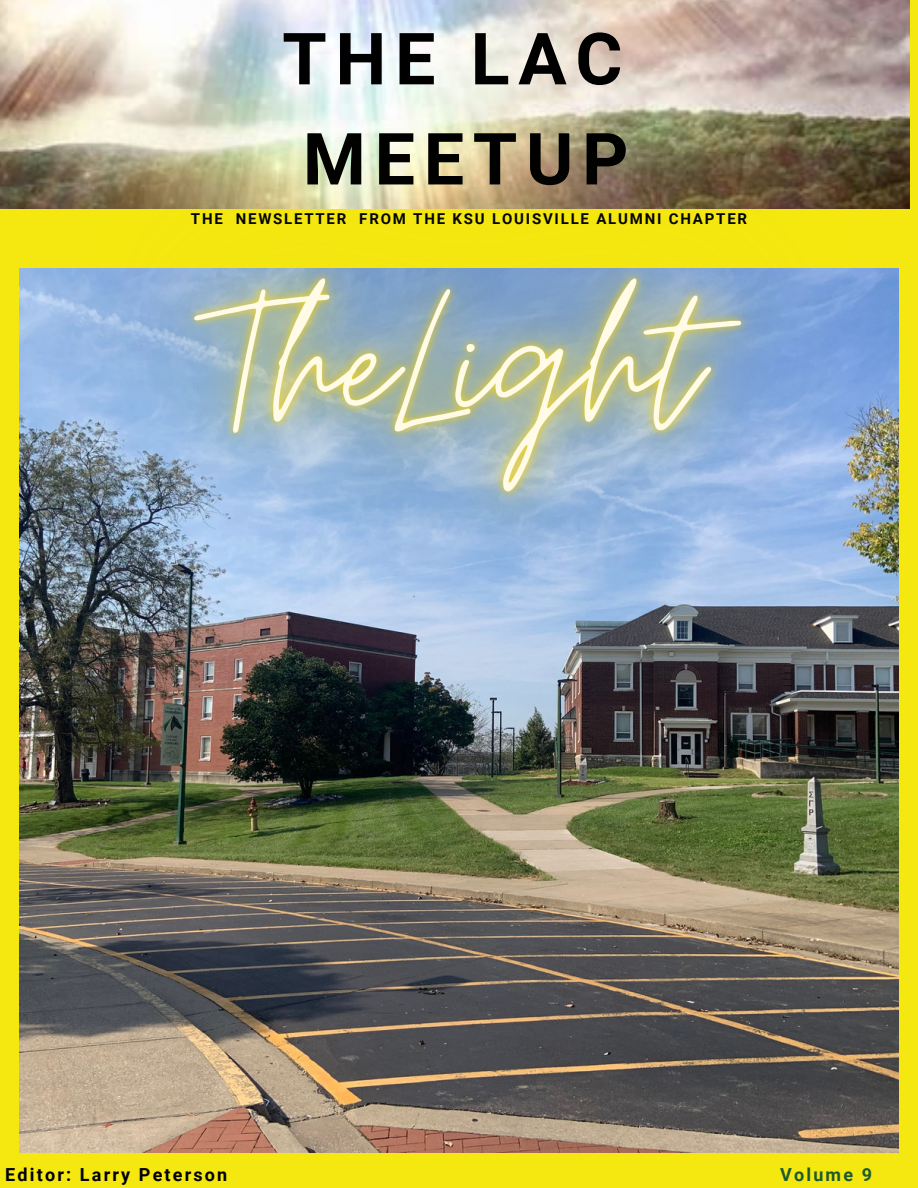
<style>
.page{position:relative;width:918px;height:1188px;background:#f4e810}
.page>*{position:absolute;margin:0;border:0;box-sizing:border-box;transform-origin:0 0}
.t1{font:700 72px "Roboto";letter-spacing:.12em;color:#000}
.t2{font:700 18px "Roboto";letter-spacing:.12em;color:#000}
.t3{font:700 18px "Roboto";letter-spacing:.12em;color:#1c5a2c}
.t4{font:700 15px "Roboto";letter-spacing:.12em;color:#000}
</style>
<div class="page">
<img style="left:19px;top:777px;width:880px;height:376px">
<img style="left:0;top:0;width:910px;height:777px">
<p class="t1" style="left:282px;top:18px;width:342px">THE LAC</p>
<p class="t1" style="left:303px;top:118px;width:327px">MEETUP</p>
<p class="t4" style="left:191px;top:210px;width:558px">THE NEWSLETTER FROM THE KSU LOUISVILLE ALUMNI CHAPTER</p>
<p class="t2" style="left:5px;top:1164px;width:224px">Editor: Larry Peterson</p>
<p class="t3" style="left:780px;top:1164px;width:94px">Volume 9</p>
</div>
